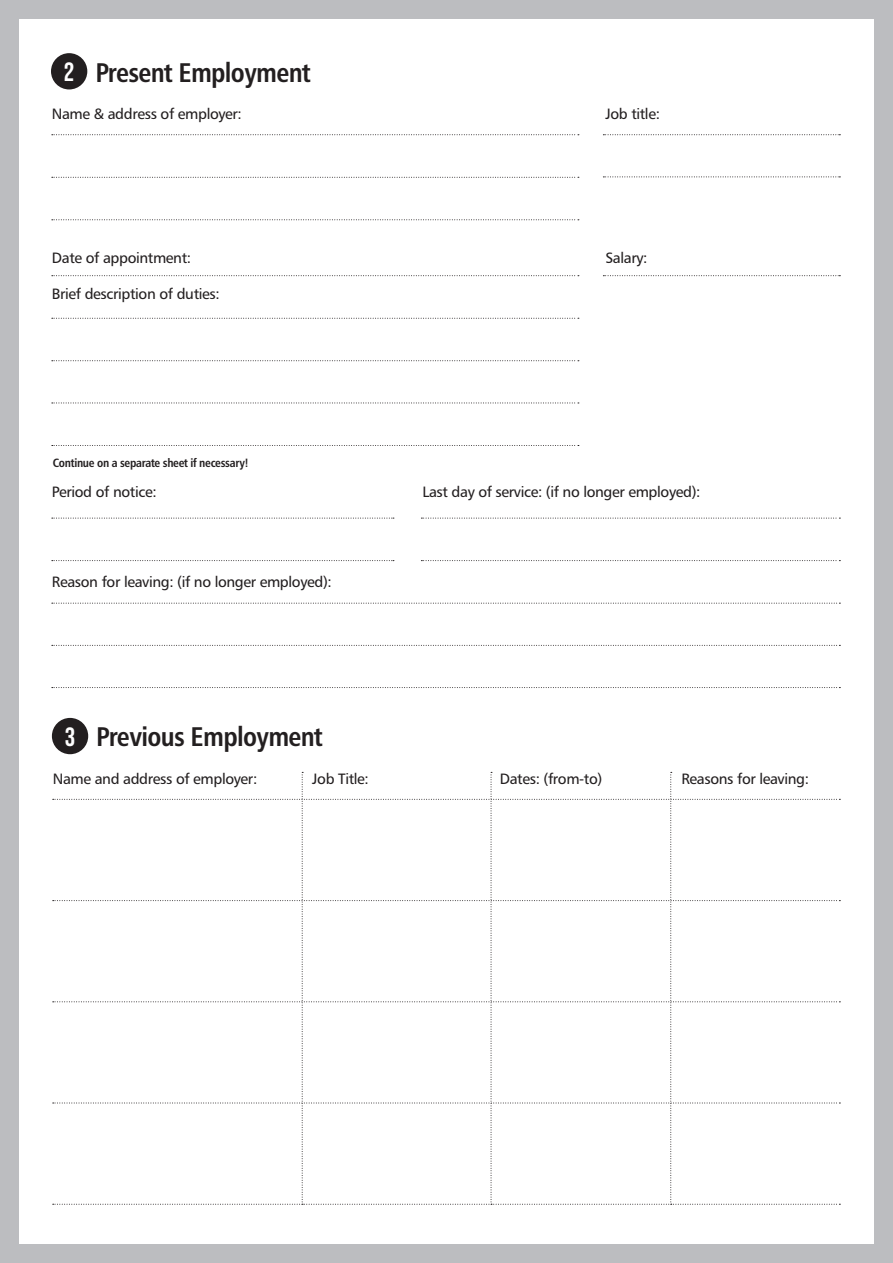
<style>
.page{position:relative;width:893px;height:1263px;background:#fff}
.page>*{position:absolute;margin:0;border:0;box-sizing:border-box;transform-origin:0 0}
.t1{font:27px "Humanist 777 BT Bold Condensed B";letter-spacing:-.025em;color:#231f20}
.t2{font:26.4px "Bebas Neue";color:#fff}
.t3{font:15px "Humanist 777 BT Roman B";letter-spacing:-.025em;color:#231f20}
.t4{font:12px "Humanist 777 BT Bold Condensed B";letter-spacing:-.025em;color:#231f20}
</style>
<div class="page">
<div style="left:0;top:0;width:893px;height:18px;background:#bcbdc0"></div>
<div style="left:0;top:1245px;width:893px;height:18px;background:#bcbdc0"></div>
<div style="left:0;top:0;width:18px;height:1263px;background:#bcbdc0"></div>
<div style="left:875px;top:0;width:18px;height:1263px;background:#bcbdc0"></div>
<div style="left:51px;top:53px;width:36px;height:36px;background:#231f20;border-radius:50%"></div>
<svg style="left:603px;top:134px;width:237px;height:1px"></svg>
<svg style="left:52px;top:177px;width:527px;height:1px"></svg>
<svg style="left:52px;top:219px;width:527px;height:1px"></svg>
<svg style="left:52px;top:134px;width:527px;height:1px"></svg>
<svg style="left:603px;top:275px;width:237px;height:1px"></svg>
<svg style="left:52px;top:318px;width:527px;height:1px"></svg>
<svg style="left:52px;top:360px;width:527px;height:1px"></svg>
<svg style="left:52px;top:275px;width:527px;height:1px"></svg>
<svg style="left:52px;top:403px;width:527px;height:1px"></svg>
<svg style="left:52px;top:445px;width:527px;height:1px"></svg>
<svg style="left:603px;top:177px;width:237px;height:1px"></svg>
<svg style="left:52px;top:518px;width:342px;height:1px"></svg>
<svg style="left:52px;top:560px;width:342px;height:1px"></svg>
<svg style="left:421px;top:518px;width:419px;height:1px"></svg>
<svg style="left:421px;top:560px;width:419px;height:1px"></svg>
<svg style="left:52px;top:603px;width:788px;height:1px"></svg>
<svg style="left:52px;top:645px;width:788px;height:1px"></svg>
<svg style="left:52px;top:687px;width:788px;height:1px"></svg>
<div style="left:52px;top:718px;width:36px;height:36px;background:#231f20;border-radius:50%"></div>
<svg style="left:53px;top:772px;width:787px;height:433px"></svg>
<h1 class="t1" style="left:95px;top:55px;width:217px">Present Employment</h1>
<p class="t3" style="left:52px;top:105px;width:192px">Name &amp; address of employer:</p>
<p class="t3" style="left:605px;top:105px;width:56px">Job title:</p>
<h2 class="t2" style="left:64px;top:57px;width:12px">2</h2>
<p class="t3" style="left:52px;top:249px;width:141px">Date of appointment:</p>
<p class="t3" style="left:605px;top:249px;width:44px">Salary:</p>
<p class="t3" style="left:52px;top:285px;width:169px">Brief description of duties:</p>
<p class="t4" style="left:53px;top:455px;width:197px">Continue on a separate sheet if necessary!</p>
<p class="t3" style="left:52px;top:483px;width:106px">Period of notice:</p>
<p class="t3" style="left:422px;top:483px;width:280px">Last day of service: (if no longer employed):</p>
<p class="t3" style="left:52px;top:573px;width:281px">Reason for leaving: (if no longer employed):</p>
<h1 class="t1" style="left:96px;top:720px;width:228px">Previous Employment</h1>
<p class="t3" style="left:53px;top:769px;width:206px">Name and address of employer:</p>
<p class="t3" style="left:312px;top:769px;width:58px">Job Title:</p>
<p class="t3" style="left:500px;top:769px;width:104px">Dates: (from-to)</p>
<p class="t3" style="left:681px;top:769px;width:129px">Reasons for leaving:</p>
<h2 class="t2" style="left:65px;top:722px;width:12px">3</h2>
</div>
